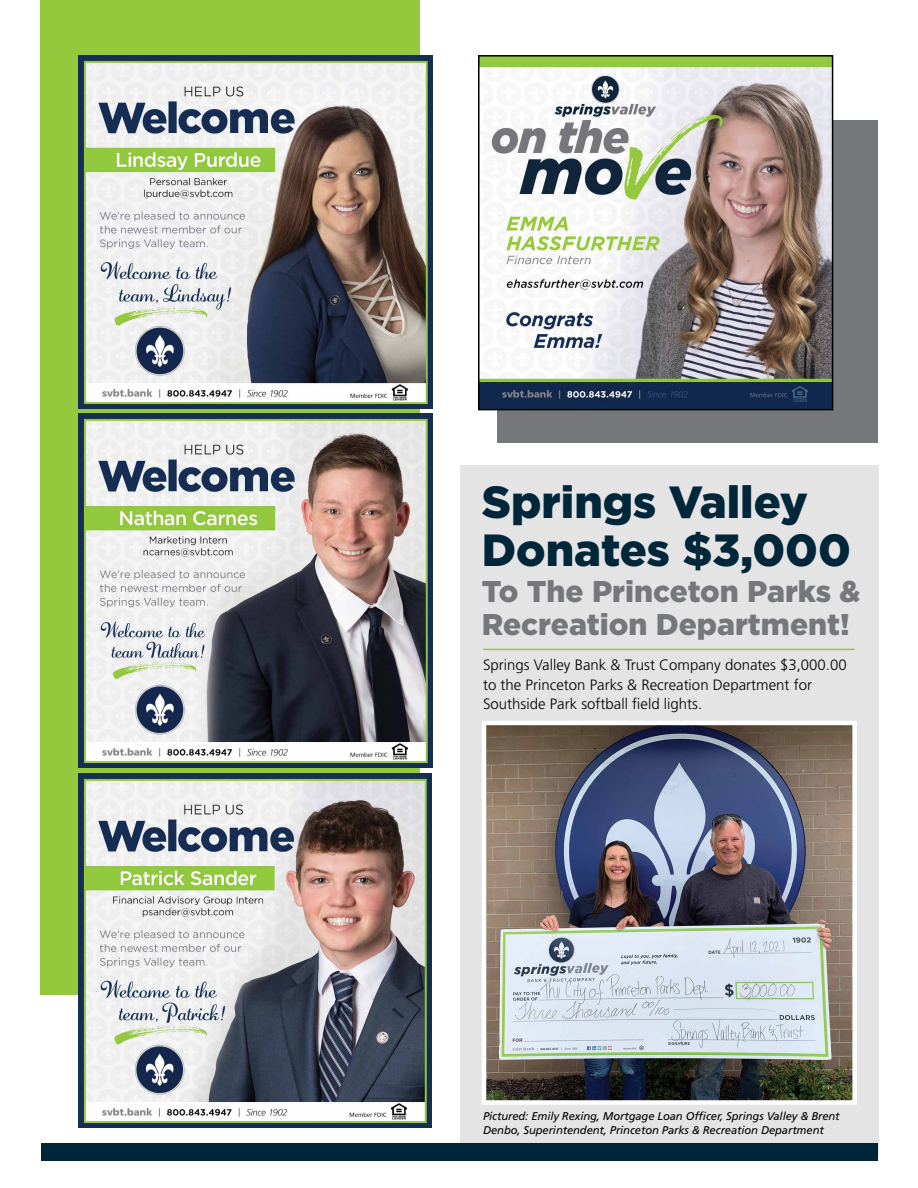
<style>
.page{position:relative;width:918px;height:1188px;background:#fff}
.page>*{position:absolute;margin:0;border:0;box-sizing:border-box;transform-origin:0 0}
.t1{font:900 45px/48px "Gotham";color:#00263a}
.t2{font:900 30px/33px "Gotham";color:#76777a}
.t3{font:300 15px/19.5px "Frutiger";color:#000}
.t4{font:italic 11.25px/13.5px "Frutiger";letter-spacing:-.01em;color:#000}
</style>
<div class="page">
<div style="left:460px;top:465px;width:418px;height:691px;background:#e4e4e4"></div>
<div style="left:497px;top:120px;width:381px;height:322px;background:#76777a"></div>
<div style="left:41px;top:1143px;width:837px;height:18px;background:#00263a"></div>
<div style="left:40px;top:0;width:380px;height:995px;background:#95c93d"></div>
<img style="left:78px;top:55px;width:354px;height:354px">
<img style="left:78px;top:414px;width:354px;height:353px">
<img style="left:78px;top:774px;width:354px;height:353px">
<img style="left:481px;top:58px;width:349px;height:349px">
<div style="left:478px;top:55px;width:355px;height:355px;border:2px solid #000"></div>
<hr style="left:483px;top:649px;width:371px;height:1px;background:#95c93d">
<img style="left:487px;top:726px;width:365px;height:374px">
<div style="left:482px;top:721px;width:375px;height:384px;border:4px solid #fff"></div>
<h2 class="t1" style="left:482px;top:477px;width:371px">Springs Valley<br>Donates $3,000</h2>
<p class="t2" style="left:482px;top:574px;width:380px">To The Princeton Parks &amp;<br>Recreation Department!</p>
<p class="t3" style="left:483px;top:656px;width:365px">Springs Valley Bank &amp; Trust Company donates $3,000.00 to the Princeton Parks &amp; Recreation Department for<br>Southside Park softball field lights.</p>
<p class="t4" style="left:483px;top:1110px;width:358px">Pictured: Emily Rexing, Mortgage Loan Officer, Springs Valley &amp; Brent<br>Denbo, Superintendent, Princeton Parks &amp; Recreation Department</p>
</div>
